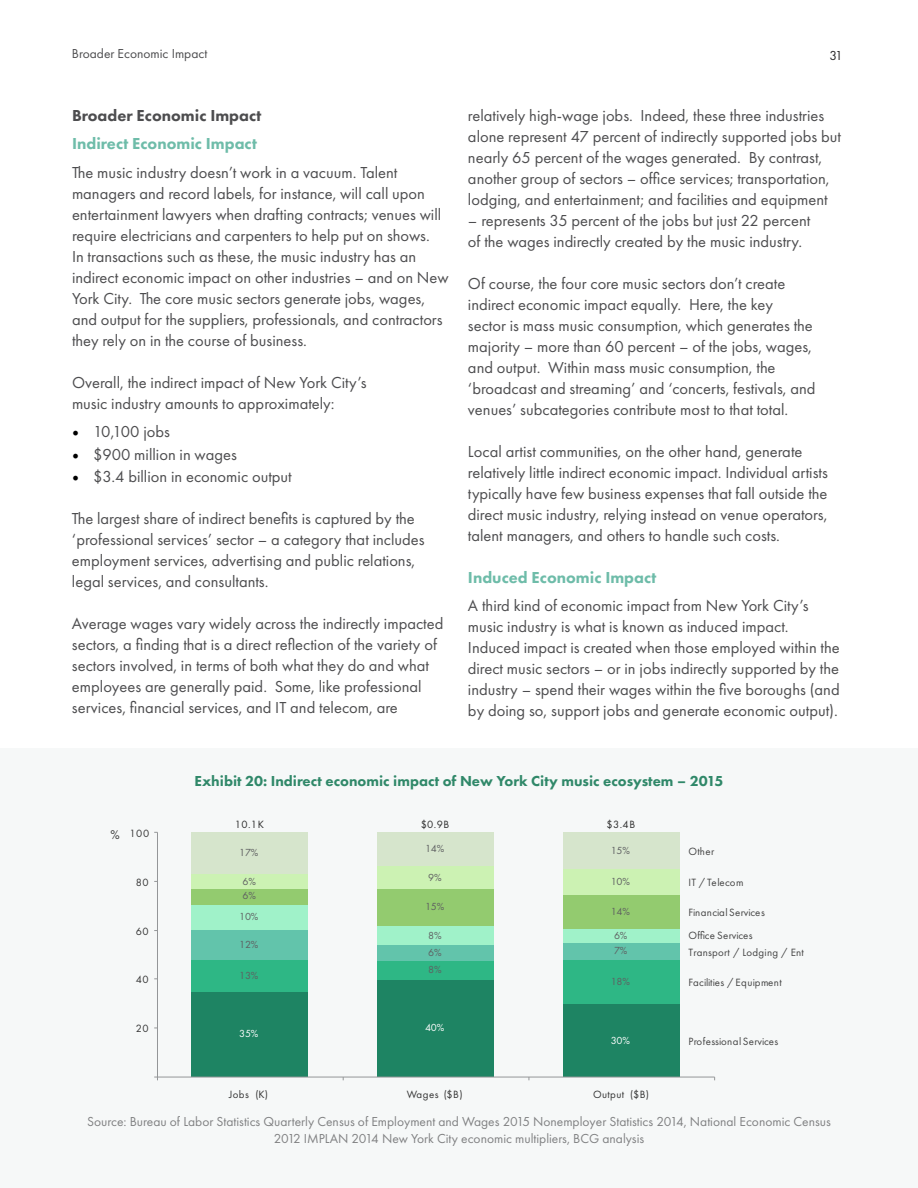
<style>
.page{position:relative;width:918px;height:1188px;background:#fff}
.page>*{position:absolute;margin:0;border:0;box-sizing:border-box;transform-origin:0 0}
.t1{font:16.5px/21px "Futura PT";color:#4d4d4f}
.t2{font:800 16.5px "Futura PT";color:#6ebca9}
.t3{font:800 16.5px "Futura PT";color:#4d4d4f}
.t4{font:800 15px "Futura PT";color:#308869}
.t5{font:13.5px/16.2px "Futura PT";color:#4d4d4f;text-align:center}
.t6{font:13.5px "Futura PT";color:#292829}
.t7{font:13.05px "Futura PT";color:#353535}
.t8{font:10.95px/16.6px "Futura PT";letter-spacing:.02em;color:#444}
.t9{font:10.95px "Futura PT";letter-spacing:.045em;color:#353535}
.t10{font:10.95px "Futura PT";color:#444}
.t11{font:10.95px "Futura PT";letter-spacing:.065em;color:#2d2d2d}
.t12{font:10.65px "Futura PT";letter-spacing:-.02em;color:#5e5f61}
.t13{font:10.65px "Futura PT";color:#fff}
.s1{font-family:"Minion Pro";font-size:18px;color:#000}
</style>
<div class="page">
<div style="left:0;top:748px;width:918px;height:440px;background:#f6f8f8"></div>
<div style="left:192px;top:991px;width:116px;height:86px;background:#1e8463"></div>
<div style="left:378px;top:980px;width:116px;height:97px;background:#1e8463"></div>
<div style="left:563px;top:1003px;width:116px;height:74px;background:#1e8463"></div>
<div style="left:192px;top:960px;width:116px;height:31px;background:#2eb785"></div>
<div style="left:378px;top:961px;width:116px;height:19px;background:#2eb785"></div>
<div style="left:563px;top:960px;width:116px;height:43px;background:#2eb785"></div>
<div style="left:192px;top:930px;width:116px;height:30px;background:#62c4ab"></div>
<div style="left:378px;top:945px;width:116px;height:16px;background:#62c4ab"></div>
<div style="left:563px;top:943px;width:116px;height:17px;background:#62c4ab"></div>
<div style="left:192px;top:904px;width:116px;height:26px;background:#a0f2c9"></div>
<div style="left:378px;top:926px;width:116px;height:19px;background:#a0f2c9"></div>
<div style="left:563px;top:929px;width:116px;height:14px;background:#a0f2c9"></div>
<div style="left:192px;top:889px;width:116px;height:15px;background:#93cb6f"></div>
<div style="left:378px;top:889px;width:116px;height:37px;background:#93cb6f"></div>
<div style="left:563px;top:895px;width:116px;height:34px;background:#93cb6f"></div>
<div style="left:192px;top:874px;width:116px;height:15px;background:#ccf2b3"></div>
<div style="left:378px;top:866px;width:116px;height:23px;background:#ccf2b3"></div>
<div style="left:563px;top:869px;width:116px;height:26px;background:#ccf2b3"></div>
<div style="left:192px;top:832px;width:116px;height:42px;background:#d6e5cc"></div>
<div style="left:378px;top:832px;width:116px;height:34px;background:#d6e5cc"></div>
<div style="left:563px;top:832px;width:116px;height:37px;background:#d6e5cc"></div>
<hr style="left:157px;top:832px;width:1px;height:245px;background:#949698">
<hr style="left:157px;top:1077px;width:558px;height:1px;background:#949698">
<p class="t5" style="left:72px;top:46px;width:137px">Broader Economic Impact</p>
<p class="t3" style="left:72px;top:105px;width:191px">Broader Economic Impact</p>
<p class="t2" style="left:72px;top:133px;width:187px">Indirect Economic Impact</p>
<p class="t1" style="left:72px;top:162px;width:378px">The music industry doesn’t work in a vacuum. Talent managers and record labels, for instance, will call upon entertainment lawyers when drafting contracts; venues will require electricians and carpenters to help put on shows.<br>In transactions such as these, the music industry has an indirect economic impact on other industries – and on New York City. The core music sectors generate jobs, wages, and output for the suppliers, professionals, and contractors they rely on in the course of business.</p>
<p class="t1" style="left:72px;top:372px;width:296px">Overall, the indirect impact of New York City’s music industry amounts to approximately:</p>
<p class="t1" style="left:72px;top:421px;width:99px"><span class="s1">•</span> 10,100 jobs</p>
<p class="t1" style="left:72px;top:444px;width:166px"><span class="s1">•</span> $900 million in wages</p>
<p class="t1" style="left:72px;top:466px;width:221px"><span class="s1">•</span> $3.4 billion in economic output</p>
<p class="t1" style="left:72px;top:508px;width:354px">The largest share of indirect benefits is captured by the ‘professional services’ sector – a category that includes employment services, advertising and public relations, legal services, and consultants.</p>
<p class="t1" style="left:72px;top:613px;width:373px">Average wages vary widely across the indirectly impacted sectors, a finding that is a direct reflection of the variety of sectors involved, in terms of both what they do and what employees are generally paid. Some, like professional services, financial services, and IT and telecom, are</p>
<p class="t6" style="left:830px;top:48px;width:15px">31</p>
<p class="t1" style="left:468px;top:105px;width:374px">relatively high-wage jobs. Indeed, these three industries alone represent 47 percent of indirectly supported jobs but nearly 65 percent of the wages generated. By contrast, another group of sectors – office services; transportation, lodging, and entertainment; and facilities and equipment</p>
<p class="t1" style="left:468px;top:210px;width:344px">– represents 35 percent of the jobs but just 22 percent of the wages indirectly created by the music industry.</p>
<p class="t1" style="left:468px;top:273px;width:349px">Of course, the four core music sectors don’t create indirect economic impact equally. Here, the key<br>sector is mass music consumption, which generates the majority – more than 60 percent – of the jobs, wages, and output. Within mass music consumption, the ‘broadcast and streaming’ and ‘concerts, festivals, and venues’ subcategories contribute most to that total.</p>
<p class="t1" style="left:468px;top:441px;width:361px">Local artist communities, on the other hand, generate relatively little indirect economic impact. Individual artists typically have few business expenses that fall outside the direct music industry, relying instead on venue operators, talent managers, and others to handle such costs.</p>
<p class="t2" style="left:468px;top:567px;width:190px">Induced Economic Impact</p>
<p class="t1" style="left:468px;top:595px;width:373px">A third kind of economic impact from New York City’s music industry is what is known as induced impact.<br>Induced impact is created when those employed within the direct music sectors – or in jobs indirectly supported by the industry – spend their wages within the five boroughs (and by doing so, support jobs and generate economic output).</p>
<p class="t7" style="left:110px;top:827px;width:11px">%</p>
<p class="t9" style="left:130px;top:827px;width:21px">100</p>
<p class="t9" style="left:136px;top:876px;width:14px">80</p>
<p class="t9" style="left:136px;top:925px;width:14px">60</p>
<p class="t9" style="left:136px;top:973px;width:14px">40</p>
<p class="t9" style="left:136px;top:1022px;width:14px">20</p>
<p class="t4" style="left:195px;top:772px;width:530px">Exhibit 20: Indirect economic impact of New York City music ecosystem – 2015</p>
<p class="t11" style="left:235px;top:818px;width:31px">10.1K</p>
<p class="t11" style="left:421px;top:818px;width:30px">$0.9B</p>
<p class="t11" style="left:607px;top:818px;width:30px">$3.4B</p>
<p class="t12" style="left:239px;top:846px;width:21px">17%</p>
<p class="t12" style="left:425px;top:842px;width:21px">14%</p>
<p class="t12" style="left:611px;top:844px;width:21px">15%</p>
<p class="t8" style="left:688px;top:843px;width:28px">Other</p>
<p class="t12" style="left:243px;top:875px;width:15px">6%</p>
<p class="t12" style="left:428px;top:871px;width:15px">9%</p>
<p class="t12" style="left:611px;top:875px;width:21px">10%</p>
<p class="t8" style="left:688px;top:874px;width:57px">IT / Telecom</p>
<p class="t12" style="left:243px;top:890px;width:15px">6%</p>
<p class="t12" style="left:239px;top:910px;width:21px">10%</p>
<p class="t12" style="left:425px;top:900px;width:21px">15%</p>
<p class="t12" style="left:611px;top:905px;width:21px">14%</p>
<p class="t10" style="left:688px;top:906px;width:78px">Financial Services</p>
<p class="t12" style="left:239px;top:938px;width:21px">12%</p>
<p class="t12" style="left:428px;top:929px;width:15px">8%</p>
<p class="t12" style="left:614px;top:929px;width:15px">6%</p>
<p class="t12" style="left:428px;top:946px;width:15px">6%</p>
<p class="t12" style="left:614px;top:944px;width:15px">7%</p>
<p class="t8" style="left:688px;top:927px;width:117px">Office Services<br>Transport / Lodging / Ent</p>
<p class="t12" style="left:239px;top:969px;width:21px">13%</p>
<p class="t12" style="left:428px;top:963px;width:15px">8%</p>
<p class="t12" style="left:611px;top:975px;width:21px">18%</p>
<p class="t8" style="left:688px;top:974px;width:95px">Facilities / Equipment</p>
<p class="t13" style="left:239px;top:1027px;width:21px">35%</p>
<p class="t13" style="left:425px;top:1021px;width:21px">40%</p>
<p class="t13" style="left:611px;top:1034px;width:21px">30%</p>
<p class="t8" style="left:688px;top:1033px;width:92px">ProfessionalServices</p>
<p class="t9" style="left:229px;top:1088px;width:40px">Jobs (K)</p>
<p class="t9" style="left:407px;top:1088px;width:57px">Wages ($B)</p>
<p class="t9" style="left:593px;top:1088px;width:57px">Output ($B)</p>
<p class="t5" style="left:87px;top:1114px;width:745px">Source: Bureau of Labor Statistics Quarterly Census of Employment and Wages 2015 Nonemployer Statistics 2014, National Economic Census<br>2012 IMPLAN 2014 New York City economic multipliers, BCG analysis</p>
</div>
